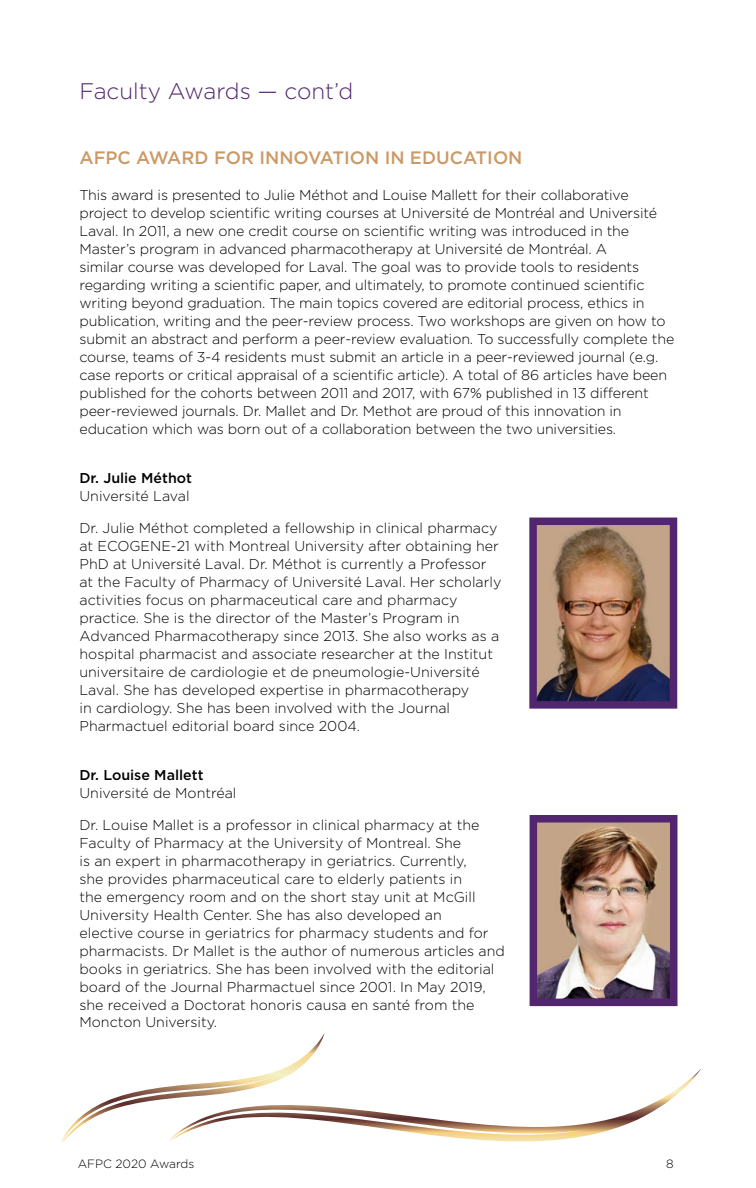
<style>
.page{position:relative;width:756px;height:1188px;background:#fff}
.page>*{position:absolute;margin:0;border:0;box-sizing:border-box;transform-origin:0 0}
.t1{font:300 22.5px "Gotham";color:#52266f}
.t2{font:500 18px "Gotham";color:#c96}
.t3{font:300 14.25px/18px "Gotham";letter-spacing:-.01em;color:#000}
.t4{font:500 14.25px "Gotham";color:#000}
.t5{font:300 12px "Gotham";color:#000}
</style>
<div class="page">
<svg style="left:61px;top:1033px;width:264px;height:110px"></svg>
<svg style="left:168px;top:1068px;width:533px;height:75px"></svg>
<img style="left:538px;top:527px;width:130px;height:173px">
<div style="left:529px;top:518px;width:148px;height:191px;border:8px solid #52266f"></div>
<img style="left:539px;top:824px;width:129px;height:173px">
<div style="left:530px;top:815px;width:147px;height:191px;border:8px solid #52266f"></div>
<h1 class="t1" style="left:80px;top:77px;width:275px">Faculty Awards — cont’d</h1>
<p class="t2" style="left:80px;top:145px;width:445px">AFPC AWARD FOR INNOVATION IN EDUCATION</p>
<p class="t3" style="left:80px;top:185px;width:596px">This award is presented to Julie Méthot and Louise Mallett for their collaborative project to develop scientific writing courses at Université de Montréal and Université Laval. In 2011, a new one credit course on scientific writing was introduced in the Master’s program in advanced pharmacotherapy at Université de Montréal. A<br>similar course was developed for Laval. The goal was to provide tools to residents regarding writing a scientific paper, and ultimately, to promote continued scientific writing beyond graduation. The main topics covered are editorial process, ethics in publication, writing and the peer-review process. Two workshops are given on how to submit an abstract and perform a peer-review evaluation. To successfully complete the course, teams of 3-4 residents must submit an article in a peer-reviewed journal (e.g. case reports or critical appraisal of a scientific article). A total of 86 articles have been published for the cohorts between 2011 and 2017, with 67% published in 13 different peer-reviewed journals. Dr. Mallet and Dr. Methot are proud of this innovation in education which was born out of a collaboration between the two universities.</p>
<p class="t4" style="left:80px;top:469px;width:114px">Dr. Julie Méthot</p>
<p class="t3" style="left:80px;top:487px;width:112px">Université Laval</p>
<p class="t3" style="left:80px;top:518px;width:423px">Dr. Julie Méthot completed a fellowship in clinical pharmacy at ECOGENE-21 with Montreal University after obtaining her PhD at Université Laval. Dr. Méthot is currently a Professor at the Faculty of Pharmacy of Université Laval. Her scholarly activities focus on pharmaceutical care and pharmacy practice. She is the director of the Master’s Program in Advanced Pharmacotherapy since 2013. She also works as a hospital pharmacist and associate researcher at the Institut universitaire de cardiologie et de pneumologie-Université Laval. She has developed expertise in pharmacotherapy<br>in cardiology. She has been involved with the Journal Pharmactuel editorial board since 2004.</p>
<p class="t4" style="left:80px;top:766px;width:126px">Dr. Louise Mallett</p>
<p class="t3" style="left:80px;top:784px;width:159px">Université de Montréal</p>
<p class="t3" style="left:80px;top:815px;width:427px">Dr. Louise Mallet is a professor in clinical pharmacy at the Faculty of Pharmacy at the University of Montreal. She<br>is an expert in pharmacotherapy in geriatrics. Currently,<br>she provides pharmaceutical care to elderly patients in<br>the emergency room and on the short stay unit at McGill University Health Center. She has also developed an<br>elective course in geriatrics for pharmacy students and for pharmacists. Dr Mallet is the author of numerous articles and books in geriatrics. She has been involved with the editorial board of the Journal Pharmactuel since 2001. In May 2019, she received a Doctorat honoris causa en santé from the Moncton University.</p>
<p class="t5" style="left:78px;top:1157px;width:118px">AFPC 2020 Awards</p>
<p class="t5" style="left:666px;top:1157px;width:9px">8</p>
</div>
